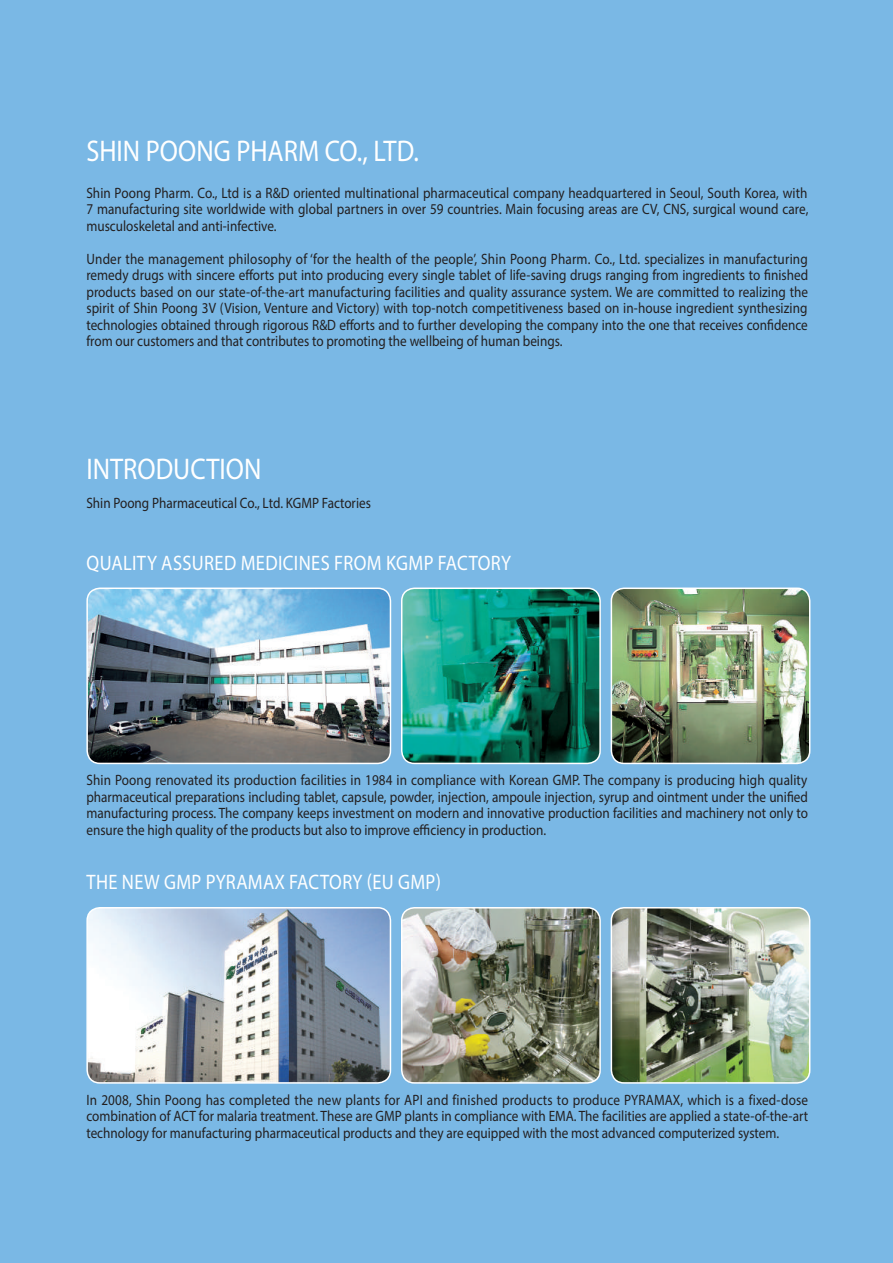
<style>
.page{position:relative;width:893px;height:1263px;background:#7ab8e5}
.page>*{position:absolute;margin:0;border:0;box-sizing:border-box;transform-origin:0 0}
.t1{font:30px "Myriad Pro";color:#fff;scale:.88 1}
.t2{font:21px "Myriad Pro";letter-spacing:.02em;color:#fff;scale:.88 1}
.t3{font:15px/16.5px "Myriad Pro";color:#231f20;text-align:justify;scale:.88 1}
</style>
<div class="page">
<img style="left:89px;top:590px;width:301px;height:173px">
<div style="left:86px;top:587px;width:305px;height:177px;border:2px solid #fff;border-radius:13px"></div>
<img style="left:89px;top:908px;width:301px;height:173px">
<div style="left:86px;top:907px;width:305px;height:177px;border:2px solid #fff;border-radius:13px"></div>
<img style="left:402px;top:590px;width:198px;height:173px">
<div style="left:401px;top:587px;width:200px;height:177px;border:2px solid #fff;border-radius:13px"></div>
<img style="left:402px;top:908px;width:196px;height:173px">
<div style="left:401px;top:907px;width:200px;height:177px;border:2px solid #fff;border-radius:13px"></div>
<img style="left:611px;top:588px;width:199px;height:175px">
<div style="left:611px;top:587px;width:199px;height:177px;border:2px solid #fff;border-radius:13px"></div>
<img style="left:611px;top:908px;width:199px;height:175px">
<div style="left:611px;top:907px;width:199px;height:177px;border:2px solid #fff;border-radius:13px"></div>
<h1 class="t1" style="left:86px;top:133px;width:379px">SHIN POONG PHARM CO., LTD.</h1>
<p class="t3" style="left:86px;top:184px;width:822px">Shin Poong Pharm. Co., Ltd is a R&amp;D oriented multinational pharmaceutical company headquartered in Seoul, South Korea, with 7 manufacturing site worldwide with global partners in over 59 countries. Main focusing areas are CV, CNS, surgical wound care, musculoskeletal and anti-infective.</p>
<p class="t3" style="left:86px;top:250px;width:822px">Under the management philosophy of ‘for the health of the people’, Shin Poong Pharm. Co., Ltd. specializes in manufacturing remedy drugs with sincere efforts put into producing every single tablet of life-saving drugs ranging from ingredients to finished products based on our state-of-the-art manufacturing facilities and quality assurance system. We are committed to realizing the spirit of Shin Poong 3V (Vision, Venture and Victory) with top-notch competitiveness based on in-house ingredient synthesizing technologies obtained through rigorous R&amp;D efforts and to further developing the company into the one that receives confidence from our customers and that contributes to promoting the wellbeing of human beings.</p>
<h1 class="t1" style="left:86px;top:450px;width:200px">INTRODUCTION</h1>
<p class="t3" style="left:86px;top:495px;width:325px">Shin Poong Pharmaceutical Co., Ltd. KGMP Factories</p>
<h2 class="t2" style="left:87px;top:550px;width:484px">QUALITY ASSURED MEDICINES FROM KGMP FACTORY</h2>
<p class="t3" style="left:86px;top:771px;width:821px">Shin Poong renovated its production facilities in 1984 in compliance with Korean GMP. The company is producing high quality pharmaceutical preparations including tablet, capsule, powder, injection, ampoule injection, syrup and ointment under the unified manufacturing process. The company keeps investment on modern and innovative production facilities and machinery not only to ensure the high quality of the products but also to improve efficiency in production.</p>
<h2 class="t2" style="left:87px;top:869px;width:404px">THE NEW GMP PYRAMAX FACTORY (EU GMP)</h2>
<p class="t3" style="left:86px;top:1091px;width:822px">In 2008, Shin Poong has completed the new plants for API and finished products to produce PYRAMAX, which is a fixed-dose combination of ACT for malaria treatment. These are GMP plants in compliance with EMA. The facilities are applied a state-of-the-art technology for manufacturing pharmaceutical products and they are equipped with the most advanced computerized system.</p>
</div>
